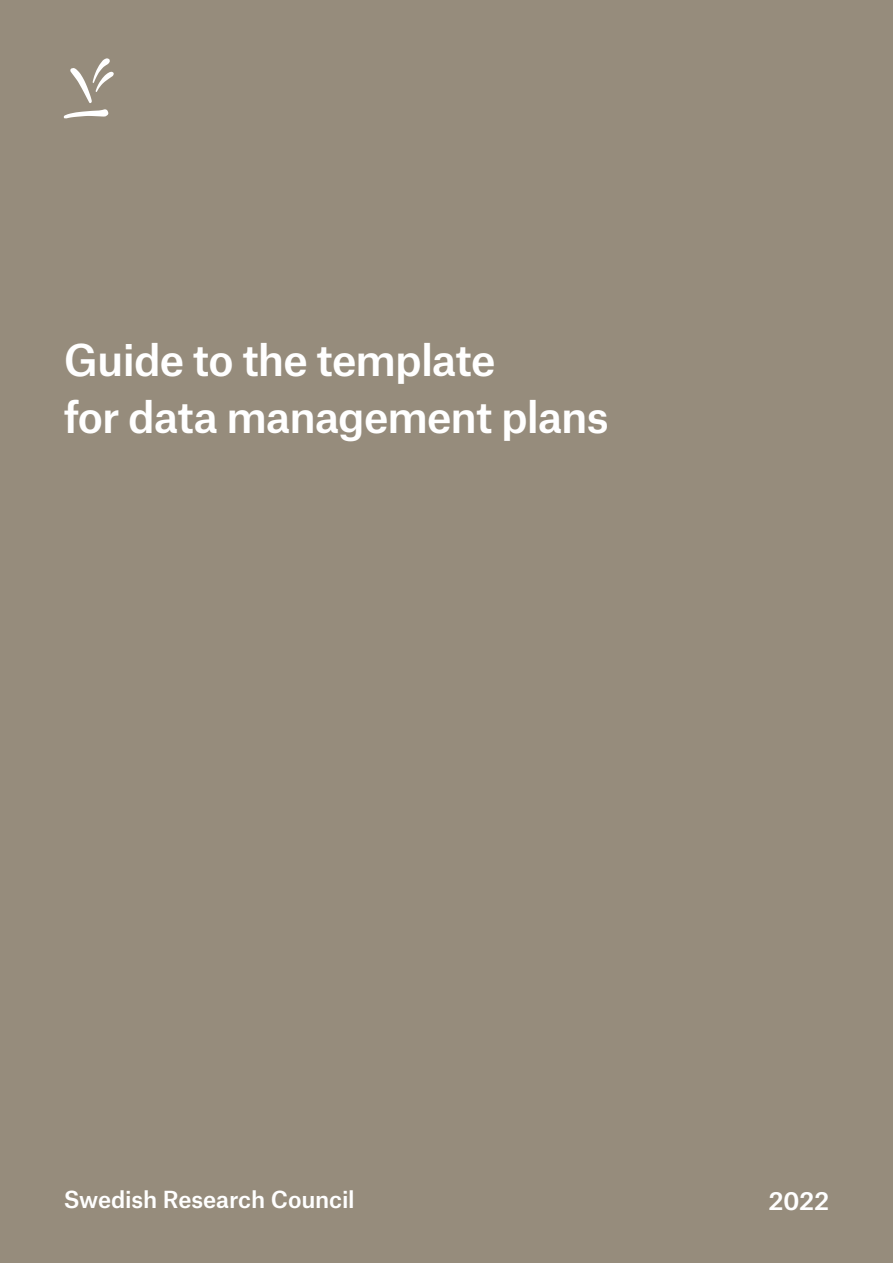
<style>
.page{position:relative;width:893px;height:1263px;background:#968c7c}
.page>*{position:absolute;margin:0;border:0;box-sizing:border-box;transform-origin:0 0}
.Framsida___Titel_sto{font:500 42px/57px "Atlas Grotesk";letter-spacing:-.02em;color:#fff}
.Framsida___Årtal{font:500 24px "Atlas Grotesk";color:#fff}
.t1{font:500 22.5px "Atlas Grotesk";letter-spacing:-.005em;color:#fff}
</style>
<div class="page">
<svg style="left:64px;top:109px;width:45px;height:10px"></svg>
<svg style="left:70px;top:58px;width:44px;height:45px"></svg>
<p class="Framsida___Titel_sto" style="left:64px;top:327px;width:547px">Guide to the template<br>for data management plans</p>
<p class="t1" style="left:64px;top:1181px;width:292px">Swedish Research Council</p>
<p class="Framsida___Årtal" style="left:768px;top:1182px;width:62px">2022</p>
</div>
